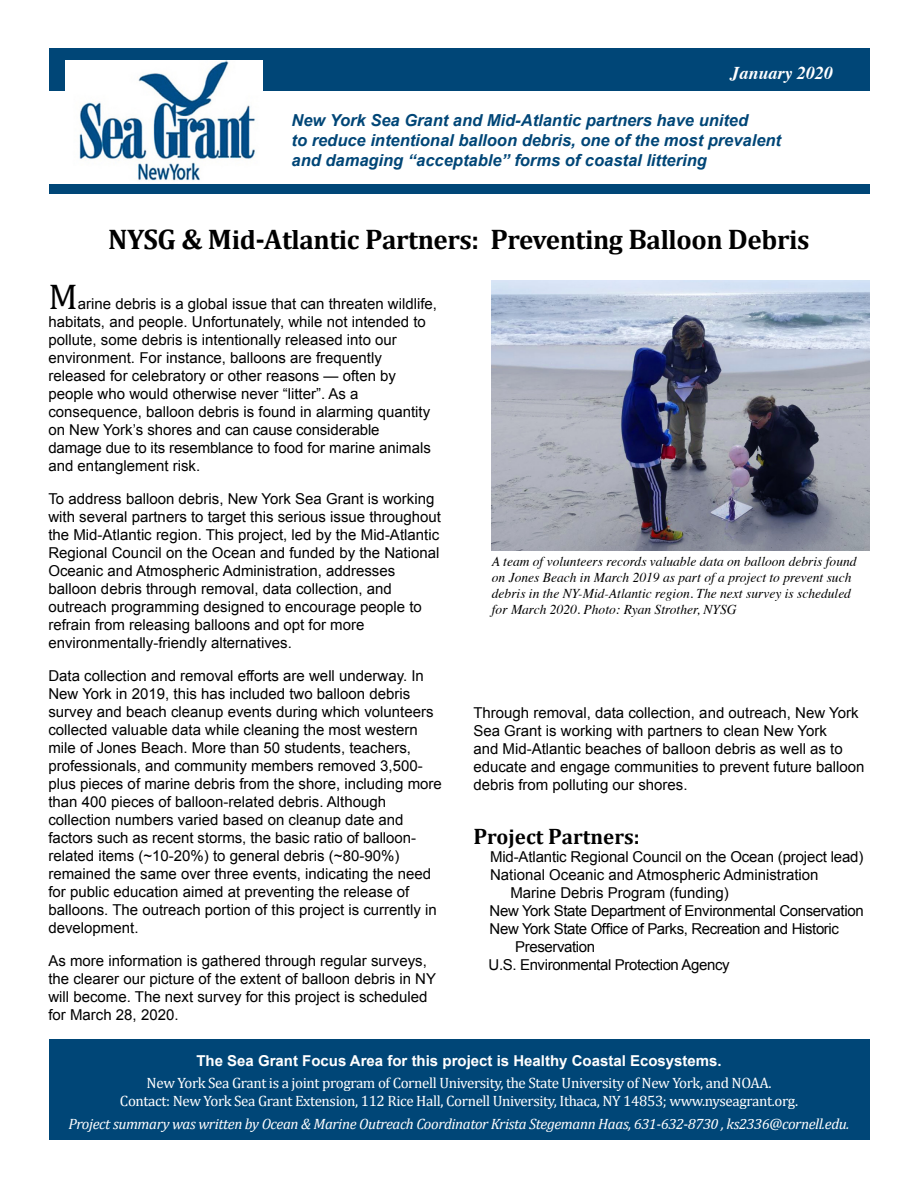
<style>
.page{position:relative;width:918px;height:1188px;background:#fff}
.page>*{position:absolute;margin:0;border:0;box-sizing:border-box;transform-origin:0 0}
.t1{font:36px "Cambria";color:#000}
.t2{font:700 27px "Cambria";letter-spacing:-.015em;color:#000}
.t3{font:700 21px "Cambria";color:#000}
.t4{font:italic 700 18px "Times";color:#fff}
.t5{font:italic 700 16.5px "Arial";color:#004677}
.t6{font:15px/18px "Arial";color:#000}
.t7{font:15px "Cambria";letter-spacing:-.025em;color:#fff}
.t8{font:15px "Arial";letter-spacing:-.025em;color:#000}
.t9{font:italic 15px "Cambria";letter-spacing:-.025em;color:#fff}
.t10{font:700 15px "Arial";color:#fff}
.t11{font:italic 13.5px/16.2px "Times";color:#000}
.s1{font-size:28.5px}
.s2{font-size:22.5px}
</style>
<div class="page">
<div style="left:49px;top:49px;width:820px;height:42px;background:#004677"></div>
<img style="left:66px;top:60px;width:197px;height:121px">
<div style="left:49px;top:1039px;width:820px;height:100px;background:#004677"></div>
<img style="left:491px;top:281px;width:378px;height:269px">
<div style="left:49px;top:184px;width:820px;height:10px;background:#004677"></div>
<p class="t4" style="left:731px;top:56px;width:104px">January 2020</p>
<p class="t5" style="left:292px;top:110px;width:458px">New York Sea Grant and Mid-Atlantic partners have united</p>
<p class="t5" style="left:292px;top:130px;width:491px">to reduce intentional balloon debris, one of the most prevalent</p>
<p class="t5" style="left:292px;top:149px;width:417px">and damaging “acceptable” forms of coastal littering</p>
<p class="t2" style="left:108px;top:224px;width:703px"><span class="s1">NYSG &amp; M</span>id<span class="s1">-A</span>tlantic <span class="s1">P</span>artners: <span class="s1">P</span>reventing <span class="s1">B</span>alloon <span class="s1">D</span>ebris</p>
<p class="t1" style="left:48px;top:275px;width:31px">M</p>
<p class="t6" style="left:48px;top:295px;width:390px;text-indent:29px">arine debris is a global issue that can threaten wildlife, habitats, and people. Unfortunately, while not intended to pollute, some debris is intentionally released into our</p>
<p class="t6" style="left:48px;top:349px;width:335px">environment. For instance, balloons are frequently</p>
<p class="t6" style="left:48px;top:367px;width:349px">released for celebratory or other reasons — often by</p>
<p class="t6" style="left:48px;top:385px;width:312px">people who would otherwise never “litter”. As a</p>
<p class="t6" style="left:48px;top:403px;width:383px">consequence, balloon debris is found in alarming quantity on New York’s shores and can cause considerable</p>
<p class="t6" style="left:48px;top:439px;width:384px">damage due to its resemblance to food for marine animals and entanglement risk.</p>
<p class="t6" style="left:48px;top:490px;width:388px">To address balloon debris, New York Sea Grant is working</p>
<p class="t6" style="left:48px;top:508px;width:394px">with several partners to target this serious issue throughout the Mid-Atlantic region. This project, led by the Mid-Atlantic Regional Council on the Ocean and funded by the National Oceanic and Atmospheric Administration, addresses</p>
<p class="t6" style="left:48px;top:580px;width:345px">balloon debris through removal, data collection, and</p>
<p class="t6" style="left:48px;top:598px;width:375px">outreach programming designed to encourage people to refrain from releasing balloons and opt for more</p>
<p class="t6" style="left:48px;top:634px;width:245px">environmentally-friendly alternatives.</p>
<p class="t6" style="left:48px;top:667px;width:377px">Data collection and removal efforts are well underway. In<br>New York in 2019, this has included two balloon debris</p>
<p class="t6" style="left:48px;top:703px;width:387px">survey and beach cleanup events during which volunteers collected valuable data while cleaning the most western mile of Jones Beach. More than 50 students, teachers,</p>
<p class="t6" style="left:48px;top:757px;width:395px">professionals, and community members removed 3,500- plus pieces of marine debris from the shore, including more than 400 pieces of balloon-related debris. Although</p>
<p class="t6" style="left:48px;top:811px;width:357px">collection numbers varied based on cleanup date and</p>
<p class="t6" style="left:48px;top:829px;width:369px">factors such as recent storms, the basic ratio of balloon-</p>
<p class="t6" style="left:48px;top:847px;width:390px">related items (~10-20%) to general debris (~80-90%) remained the same over three events, indicating the need for public education aimed at preventing the release of balloons. The outreach portion of this project is currently in development.</p>
<p class="t6" style="left:48px;top:952px;width:389px">As more information is gathered through regular surveys, the clearer our picture of the extent of balloon debris in NY will become. The next survey for this project is scheduled for March 28, 2020.</p>
<p class="t11" style="left:492px;top:552px;width:366px">A team of volunteers records valuable data on balloon debris found on Jones Beach in March 2019 as part of a project to prevent such debris in the NY-Mid-Atlantic region. The next survey is scheduled for March 2020. Photo: Ryan Strother, NYSG</p>
<p class="t6" style="left:473px;top:704px;width:387px">Through removal, data collection, and outreach, New York<br>Sea Grant is working with partners to clean New York</p>
<p class="t6" style="left:473px;top:740px;width:371px">and Mid-Atlantic beaches of balloon debris as well as to</p>
<p class="t6" style="left:473px;top:758px;width:393px">educate and engage communities to prevent future balloon debris from polluting our shores.</p>
<p class="t3" style="left:473px;top:824px;width:168px"><span class="s2">P</span>roject <span class="s2">P</span>artners:</p>
<p class="t6" style="left:490px;top:848px;width:375px">Mid-Atlantic Regional Council on the Ocean (project lead)</p>
<p class="t6" style="left:490px;top:866px;width:330px">National Oceanic and Atmospheric Administration</p>
<p class="t6" style="left:510px;top:884px;width:220px">Marine Debris Program (funding)</p>
<p class="t8" style="left:490px;top:901px;width:376px">New York State Department of Environmental Conservation</p>
<p class="t8" style="left:490px;top:919px;width:351px">New York State Office of Parks, Recreation and Historic</p>
<p class="t8" style="left:515px;top:937px;width:82px">Preservation</p>
<p class="t8" style="left:489px;top:955px;width:243px">U.S. Environmental Protection Agency</p>
<p class="t10" style="left:196px;top:1050px;width:527px">The Sea Grant Focus Area for this project is Healthy Coastal Ecosystems.</p>
<p class="t7" style="left:147px;top:1074px;width:626px">New York Sea Grant is a joint program of Cornell University, the State University of New York, and NOAA.</p>
<p class="t7" style="left:120px;top:1092px;width:680px">Contact: New York Sea Grant Extension, 112 Rice Hall, Cornell University, Ithaca, NY 14853; www.nyseagrant.org.</p>
<p class="t9" style="left:68px;top:1114px;width:783px">Project summary was written by Ocean &amp; Marine Outreach Coordinator Krista Stegemann Haas, 631-632-8730 , ks2336@cornell.edu.</p>
</div>
